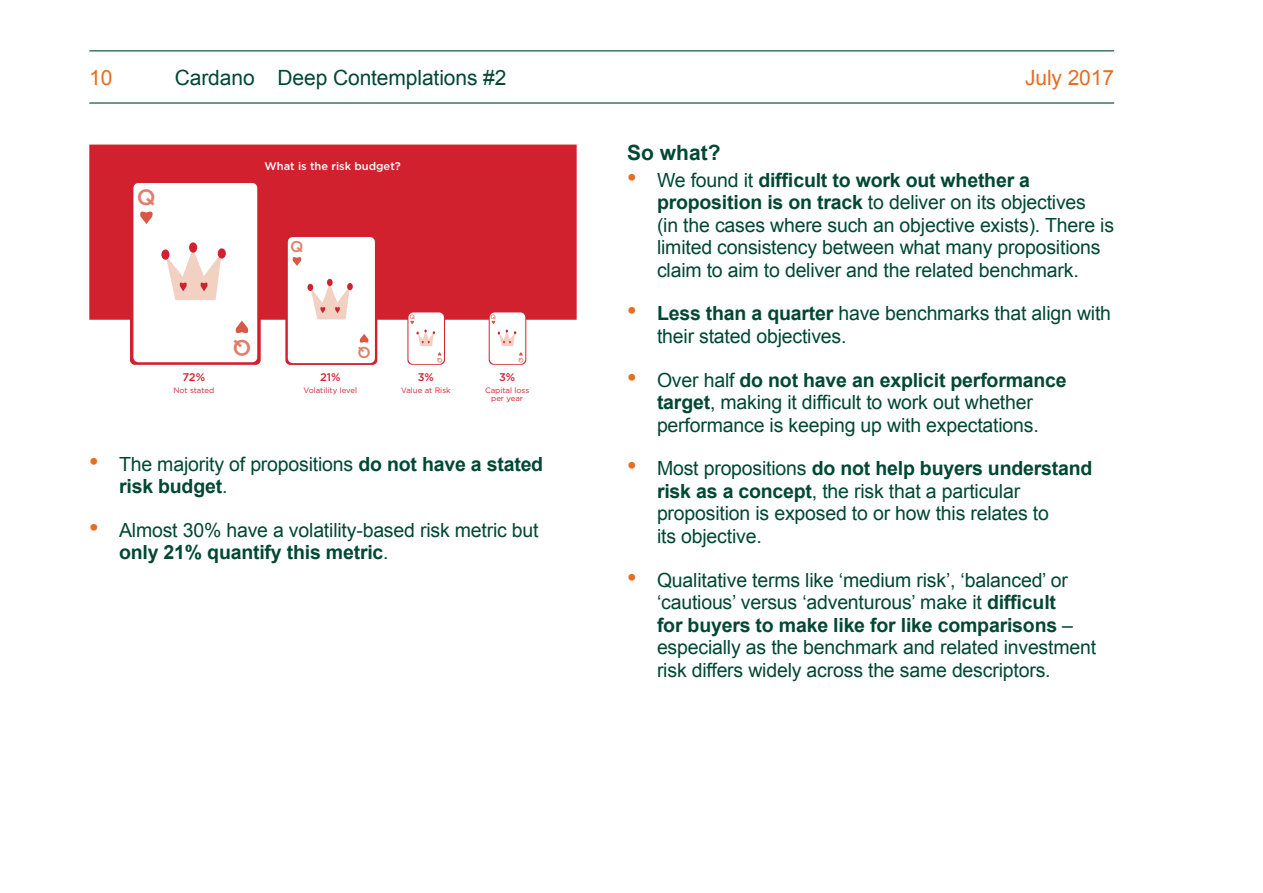
<style>
.page{position:relative;width:1263px;height:893px;background:#fff}
.page>*{position:absolute;margin:0;border:0;box-sizing:border-box;transform-origin:0 0}
.t1{font:500 22.2px "Gotham";color:#e07e68}
.t2{font:21px "Arial";letter-spacing:-.005em;color:#004833}
.t3{font:21px "Arial";letter-spacing:-.005em;color:#e86d1f}
.t4{font:700 21px "Arial";color:#004833}
.t5{font:19.5px/22.5px "Arial";letter-spacing:-.01em;color:#004833}
.t6{font:500 15.6px "Gotham";color:#e07e68}
.t7{font:500 11.1px "Gotham";color:#fff}
.t8{font:500 11.1px "Gotham";color:#d1212f}
.t9{font:7.8px/8.6px "Gotham";color:#d1212f;text-align:center}
.t10{font:500 6.45px "Gotham";color:#e07e68}
.s1{font-size:27px;color:#e86d1f}
.s2{font-weight:700}
</style>
<div class="page">
<hr style="left:89px;top:50px;width:1025px;height:1px;background:#004833">
<hr style="left:89px;top:102px;width:1025px;height:2px;background:#004833">
<div style="left:89px;top:145px;width:488px;height:175px;background:#d1212f"></div>
<svg style="left:130px;top:180px;width:131px;height:185px"></svg>
<div style="left:133px;top:183px;width:124px;height:179px;background:#fff;border-radius:5px"></div>
<svg style="left:140px;top:211px;width:13px;height:13px"></svg>
<svg style="left:235px;top:321px;width:14px;height:13px"></svg>
<svg style="left:165px;top:248px;width:56px;height:52px"></svg>
<div style="left:161px;top:250px;width:8px;height:10px;background:#d1212f;border-radius:50%"></div>
<div style="left:189px;top:242px;width:8px;height:11px;background:#d1212f;border-radius:50%"></div>
<div style="left:218px;top:248px;width:8px;height:11px;background:#d1212f;border-radius:50%"></div>
<svg style="left:285px;top:235px;width:92px;height:130px"></svg>
<div style="left:288px;top:237px;width:87px;height:126px;background:#fff;border-radius:5px"></div>
<svg style="left:292px;top:257px;width:10px;height:9px"></svg>
<svg style="left:359px;top:334px;width:10px;height:9px"></svg>
<svg style="left:310px;top:283px;width:40px;height:36px"></svg>
<div style="left:307px;top:284px;width:6px;height:7px;background:#d1212f;border-radius:50%"></div>
<div style="left:327px;top:279px;width:6px;height:7px;background:#d1212f;border-radius:50%"></div>
<div style="left:347px;top:283px;width:6px;height:7px;background:#d1212f;border-radius:50%"></div>
<svg style="left:489px;top:312px;width:37px;height:53px"></svg>
<div style="left:490px;top:312px;width:35px;height:52px;background:#fff;border-radius:5px"></div>
<svg style="left:491px;top:320px;width:5px;height:4px"></svg>
<svg style="left:519px;top:352px;width:4px;height:4px"></svg>
<svg style="left:498px;top:330px;width:18px;height:16px"></svg>
<svg style="left:407px;top:312px;width:38px;height:53px"></svg>
<div style="left:408px;top:312px;width:36px;height:52px;background:#fff;border-radius:5px"></div>
<svg style="left:410px;top:320px;width:4px;height:4px"></svg>
<svg style="left:437px;top:352px;width:5px;height:4px"></svg>
<svg style="left:416px;top:330px;width:19px;height:16px"></svg>
<p class="t3" style="left:89px;top:64px;width:25px">10</p>
<p class="t2" style="left:175px;top:64px;width:333px">Cardano Deep Contemplations #2</p>
<p class="t3" style="left:1025px;top:64px;width:91px">July 2017</p>
<p class="t1" style="left:137px;top:184px;width:20px">Q</p>
<p class="t7" style="left:265px;top:159px;width:138px">What is the risk budget?</p>
<p class="t6" style="left:290px;top:237px;width:15px">Q</p>
<p class="t8" style="left:182px;top:371px;width:24px">72%</p>
<p class="t9" style="left:173px;top:386px;width:42px">Not stated</p>
<p class="t1" style="left:252px;top:361px;width:20px;rotate:-180deg">Q</p>
<p class="t6" style="left:371px;top:362px;width:15px;rotate:-180deg">Q</p>
<p class="t8" style="left:320px;top:371px;width:22px">21%</p>
<p class="t9" style="left:303px;top:386px;width:55px">Volatility level</p>
<p class="t10" style="left:409px;top:313px;width:7px">Q</p>
<p class="t10" style="left:442px;top:364px;width:7px;rotate:-180deg">Q</p>
<p class="t8" style="left:418px;top:370px;width:18px">3%</p>
<p class="t9" style="left:401px;top:386px;width:51px">Value at Risk</p>
<p class="t10" style="left:491px;top:313px;width:7px">Q</p>
<p class="t10" style="left:524px;top:364px;width:7px;rotate:-180deg">Q</p>
<p class="t8" style="left:499px;top:370px;width:18px">3%</p>
<p class="t9" style="left:485px;top:386px;width:46px">Capital loss per year</p>
<p class="t5" style="left:119px;top:453px;width:426px;text-indent:-30px"><span class="s1">•</span> The majority of propositions <span class="s2">do not have a stated risk budget</span>.</p>
<p class="t5" style="left:119px;top:519px;width:421px;text-indent:-30px"><span class="s1">•</span> Almost 30% have a volatility-based risk metric but <span class="s2">only 21% quantify this metric</span>.</p>
<p class="t4" style="left:627px;top:139px;width:95px">So what?</p>
<p class="t5" style="left:657px;top:169px;width:459px;text-indent:-30px"><span class="s1">•</span> We found it <span class="s2">difficult to work out whether a proposition is on track</span> to deliver on its objectives<br>(in the cases where such an objective exists). There is limited consistency between what many propositions claim to aim to deliver and the related benchmark.</p>
<p class="t5" style="left:657px;top:302px;width:456px;text-indent:-30px"><span class="s1">•</span> <span class="s2">Less than a quarter</span> have benchmarks that align with their stated objectives.</p>
<p class="t5" style="left:627px;top:369px;width:441px;text-align:center"><span class="s1">•</span> Over half <span class="s2">do not have an explicit performance target</span>, making it difficult to work out whether performance is keeping up with expectations.</p>
<p class="t5" style="left:657px;top:457px;width:437px;text-indent:-30px"><span class="s1">•</span> Most propositions <span class="s2">do not help buyers understand risk as a concept</span>, the risk that a particular proposition is exposed to or how this relates to<br>its objective.</p>
<p class="t5" style="left:657px;top:569px;width:441px;text-indent:-30px"><span class="s1">•</span> Qualitative terms like ‘medium risk’, ‘balanced’ or ‘cautious’ versus ‘adventurous’ make it <span class="s2">difficult<br>for buyers to make like for like comparisons</span> – especially as the benchmark and related investment risk differs widely across the same descriptors.</p>
</div>
